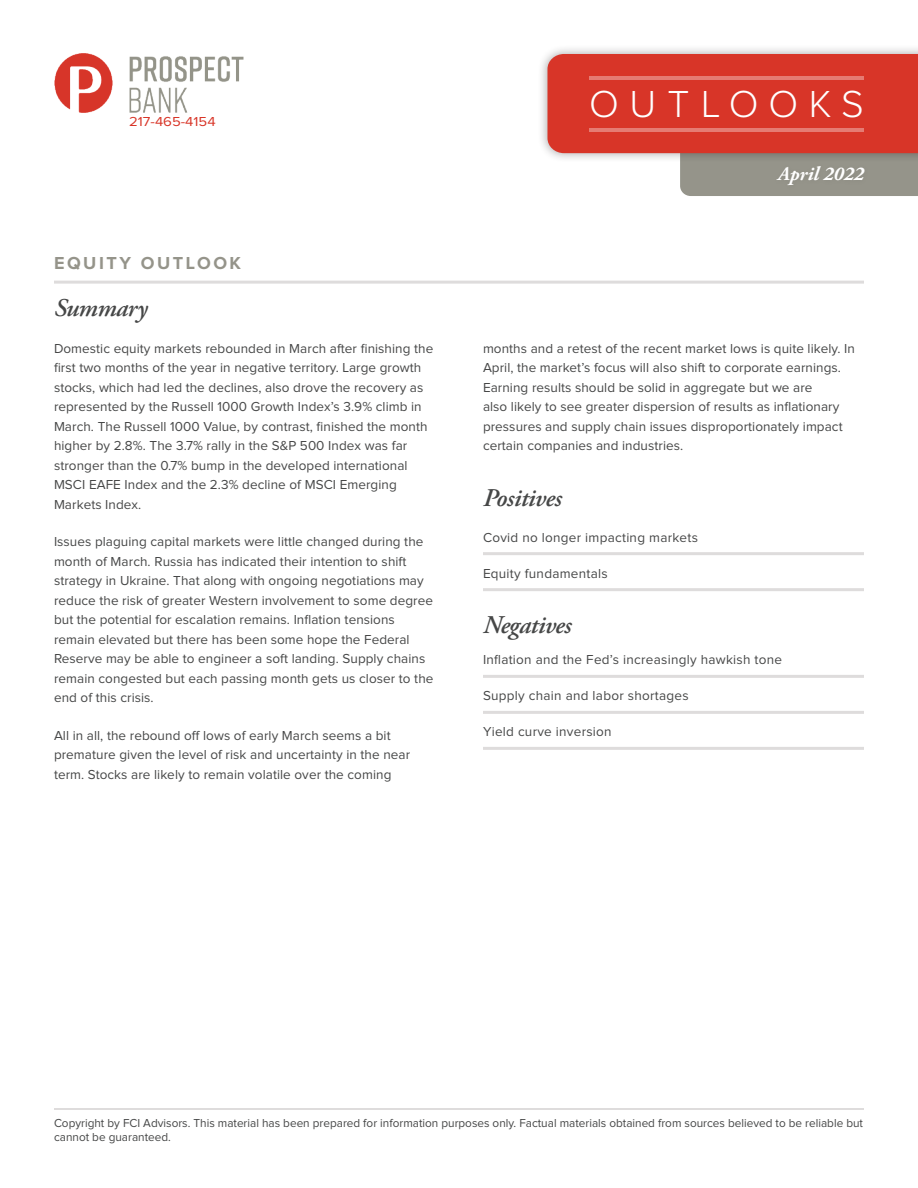
<style>
.page{position:relative;width:918px;height:1188px;background:#fff}
.page>*{position:absolute;margin:0;border:0;box-sizing:border-box;transform-origin:0 0}
.t1{font:300 39px "Proxima Nova";letter-spacing:.27em;color:#fff}
.bullets-square{font:italic 600 25.5px "Adobe Garamond Pro";letter-spacing:-.02em;color:#464747}
.palatino-main{font:italic 600 25.5px "Adobe Garamond Pro";letter-spacing:-.02em;color:#464747}
.t2{font:italic 700 19.5px "Adobe Garamond Pro";color:#fff}
.t3{font:700 18px "Proxima Nova";letter-spacing:.14em;color:#95948a}
.palatino-main-2{font:13.5px/19.5px "Proxima Nova";letter-spacing:.005em;color:#464747}
.bullets-square-2{font:13.5px "Proxima Nova";letter-spacing:.02em;color:#464747}
.t4{font:13.5px "Proxima Nova";color:#d83528;scale:1.1 1}
.t5{font:12px/14.4px "Proxima Nova";color:#464747}
</style>
<div class="page">
<div style="left:538px;top:44px;width:380px;height:119px;background:#231f20;opacity:.38"></div>
<svg style="left:547px;top:54px;width:371px;height:142px;background:#d15b50"></svg>
<hr style="left:590px;top:76px;width:274px;height:4px;background:#e57b73">
<hr style="left:590px;top:128px;width:274px;height:4px;background:#e57b73">
<div style="left:772px;top:162px;width:97px;height:29px;background:#949389"></div>
<hr style="left:483px;top:552px;width:381px;height:3px;background:#dedcdc">
<hr style="left:483px;top:588px;width:381px;height:3px;background:#dedcdc">
<hr style="left:483px;top:675px;width:381px;height:3px;background:#dedcdc">
<hr style="left:483px;top:711px;width:381px;height:3px;background:#dedcdc">
<hr style="left:483px;top:747px;width:381px;height:3px;background:#dedcdc">
<hr style="left:54px;top:281px;width:810px;height:3px;background:#dedcdc">
<hr style="left:54px;top:1108px;width:810px;height:2px;background:#dedcdc">
<img style="left:54px;top:54px;width:189px;height:58px">
<p class="t4" style="left:129px;top:116px;width:80px">217-465-4154</p>
<p class="t3" style="left:54px;top:254px;width:189px">EQUITY OUTLOOK</p>
<p class="bullets-square" style="left:54px;top:293px;width:95px">Summary</p>
<p class="palatino-main-2" style="left:54px;top:339px;width:381px">Domestic equity markets rebounded in March after finishing the first two months of the year in negative territory. Large growth stocks, which had led the declines, also drove the recovery as represented by the Russell 1000 Growth Index’s 3.9% climb in March. The Russell 1000 Value, by contrast, finished the month higher by 2.8%. The 3.7% rally in the S&amp;P 500 Index was far stronger than the 0.7% bump in the developed international MSCI EAFE Index and the 2.3% decline of MSCI Emerging Markets Index.</p>
<p class="palatino-main-2" style="left:54px;top:533px;width:381px">Issues plaguing capital markets were little changed during the month of March. Russia has indicated their intention to shift strategy in Ukraine. That along with ongoing negotiations may reduce the risk of greater Western involvement to some degree but the potential for escalation remains. Inflation tensions remain elevated but there has been some hope the Federal Reserve may be able to engineer a soft landing. Supply chains remain congested but each passing month gets us closer to the end of this crisis.</p>
<p class="palatino-main-2" style="left:54px;top:726px;width:358px">All in all, the rebound off lows of early March seems a bit premature given the level of risk and uncertainty in the near term. Stocks are likely to remain volatile over the coming</p>
<h1 class="t1" style="left:589px;top:86px;width:276px">OUTLOOKS</h1>
<h3 class="t2" style="left:778px;top:162px;width:87px">April 2022</h3>
<p class="palatino-main-2" style="left:483px;top:339px;width:373px">months and a retest of the recent market lows is quite likely. In April, the market’s focus will also shift to corporate earnings.<br>Earning results should be solid in aggregate but we are<br>also likely to see greater dispersion of results as inflationary pressures and supply chain issues disproportionately impact certain companies and industries.</p>
<p class="palatino-main" style="left:483px;top:483px;width:80px">Positives</p>
<p class="bullets-square-2" style="left:483px;top:531px;width:217px">Covid no longer impacting markets</p>
<p class="bullets-square-2" style="left:483px;top:567px;width:126px">Equity fundamentals</p>
<p class="bullets-square" style="left:483px;top:610px;width:90px">Negatives</p>
<p class="bullets-square-2" style="left:483px;top:654px;width:301px">Inflation and the Fed’s increasingly hawkish tone</p>
<p class="bullets-square-2" style="left:483px;top:690px;width:207px">Supply chain and labor shortages</p>
<p class="bullets-square-2" style="left:483px;top:726px;width:130px">Yield curve inversion</p>
<p class="t5" style="left:54px;top:1116px;width:811px">Copyright by FCI Advisors. This material has been prepared for information purposes only. Factual materials obtained from sources believed to be reliable but cannot be guaranteed.</p>
</div>
